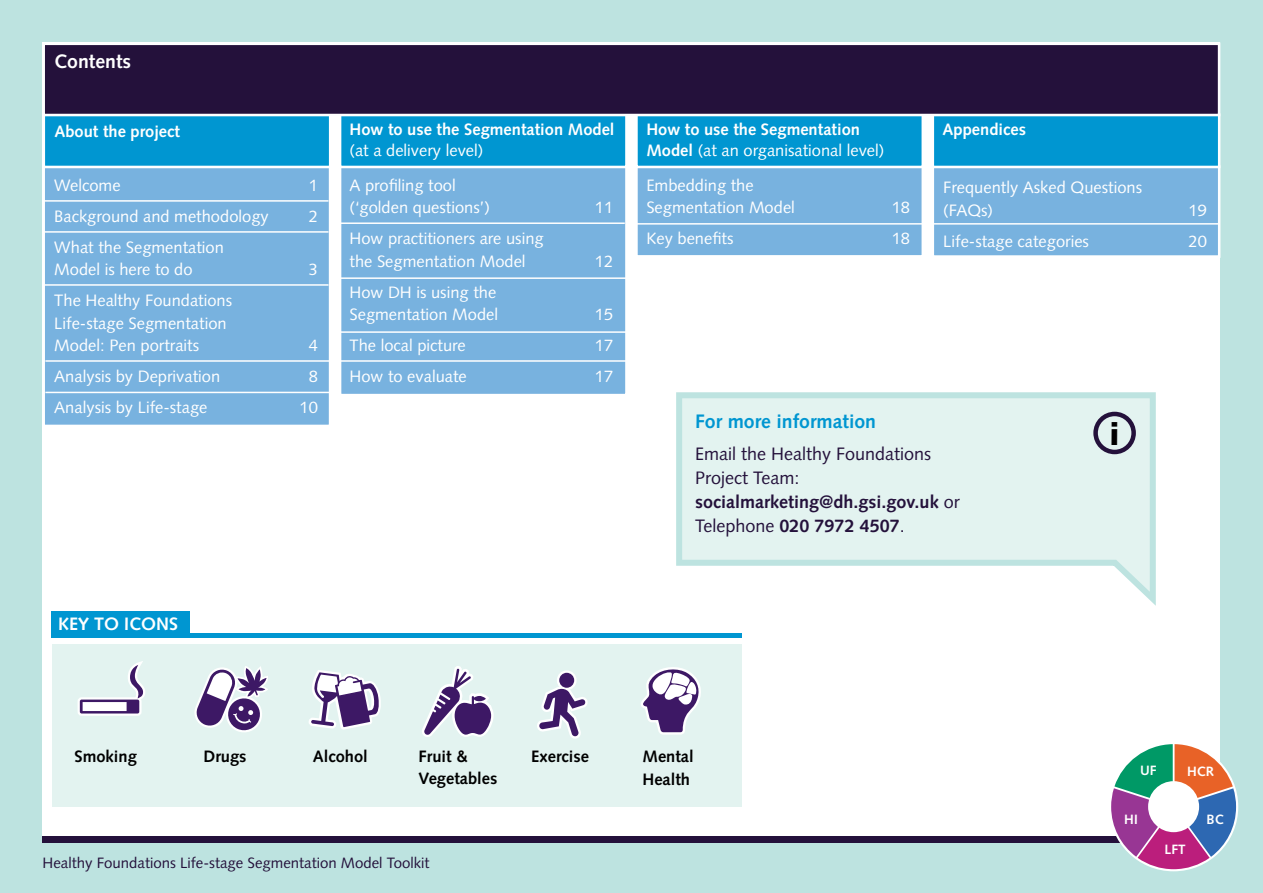
<style>
.page{position:relative;width:1263px;height:893px;background:#bde3e0}
.page>*{position:absolute;margin:0;border:0;box-sizing:border-box;transform-origin:0 0}
.t1{font:900 31.5px "Syntax";color:#000}
.t2{font:700 19.5px "Syntax";color:#0096d1}
.t3{font:700 19.5px "Syntax";color:#fff}
.t4{font:18px/24px "Syntax";color:#24113b}
.t5{font:700 18px "Syntax";color:#fff}
.t6{font:16.5px/22.5px "Syntax";color:#fff}
.t7{font:700 16.5px "Syntax";color:#fff}
.t8{font:700 16.5px/22.5px "Syntax";color:#000}
.t9{font:15px "Syntax";color:#24113b}
.t10{font:700 13.5px "Syntax";color:#fff}
.s1{font-weight:700}
</style>
<div class="page">
<div style="left:43px;top:43px;width:1177px;height:794px;background:#fff"></div>
<div style="left:42px;top:165px;width:289px;height:262px;background:#78b2df;border:3px solid #fff"></div>
<div style="left:339px;top:165px;width:289px;height:231px;background:#78b2df;border:3px solid #fff"></div>
<div style="left:635px;top:165px;width:289px;height:93px;background:#78b2df;border:3px solid #fff"></div>
<div style="left:931px;top:165px;width:289px;height:93px;background:#78b2df;border:3px solid #fff"></div>
<div style="left:931px;top:113px;width:289px;height:55px;background:#0096d1;border:3px solid #fff"></div>
<div style="left:635px;top:113px;width:289px;height:55px;background:#0096d1;border:3px solid #fff"></div>
<div style="left:339px;top:113px;width:289px;height:55px;background:#0096d1;border:3px solid #fff"></div>
<div style="left:43px;top:113px;width:288px;height:55px;background:#0096d1;border:3px solid #fff"></div>
<hr style="left:43px;top:200px;width:285px;height:2px;background:#fff">
<hr style="left:339px;top:222px;width:286px;height:2px;background:#fff">
<hr style="left:43px;top:231px;width:285px;height:2px;background:#fff">
<hr style="left:340px;top:277px;width:286px;height:2px;background:#fff">
<hr style="left:340px;top:331px;width:286px;height:2px;background:#fff">
<hr style="left:341px;top:360px;width:286px;height:2px;background:#fff">
<hr style="left:637px;top:223px;width:286px;height:2px;background:#fff">
<hr style="left:933px;top:223px;width:286px;height:2px;background:#fff">
<hr style="left:43px;top:284px;width:285px;height:2px;background:#fff">
<hr style="left:45px;top:360px;width:286px;height:2px;background:#fff">
<hr style="left:45px;top:392px;width:286px;height:1px;background:#fff">
<div style="left:43px;top:837px;width:1177px;height:6px;background:#24113b"></div>
<svg style="left:1111px;top:744px;width:125px;height:125px"></svg>
<div style="left:1148px;top:781px;width:51px;height:51px;background:#fff;border-radius:50%"></div>
<div style="left:52px;top:644px;width:689px;height:163px;background:#e3f3f0"></div>
<svg style="left:422px;top:666px;width:72px;height:71px"></svg>
<svg style="left:538px;top:670px;width:50px;height:69px"></svg>
<svg style="left:641px;top:667px;width:60px;height:68px"></svg>
<div style="left:78px;top:697px;width:64px;height:19px;border:5px solid #fff;border-radius:2px"></div>
<svg style="left:80px;top:661px;width:65px;height:52px"></svg>
<svg style="left:194px;top:666px;width:73px;height:66px"></svg>
<svg style="left:309px;top:670px;width:72px;height:60px"></svg>
<div style="left:52px;top:611px;width:138px;height:27px;background:#0096d1"></div>
<hr style="left:175px;top:634px;width:566px;height:4px;background:#0096d1">
<div style="left:42px;top:43px;width:1178px;height:73px;background:#24113b;border:3px solid #fff"></div>
<svg style="left:676px;top:392px;width:480px;height:214px"></svg>
<div style="left:1093px;top:412px;width:43px;height:42px;border:4px solid #24113b;border-radius:50%"></div>
<p class="t3" style="left:54px;top:50px;width:78px">Contents</p>
<p class="t7" style="left:54px;top:122px;width:127px">About the project</p>
<p class="t6" style="left:54px;top:174px;width:68px">Welcome</p>
<p class="t6" style="left:309px;top:174px;width:11px">1</p>
<p class="t6" style="left:54px;top:205px;width:216px">Background and methodology</p>
<p class="t6" style="left:309px;top:205px;width:11px">2</p>
<p class="t6" style="left:54px;top:236px;width:171px">What the Segmentation<br>Model is here to do</p>
<p class="t6" style="left:309px;top:258px;width:11px">3</p>
<p class="t6" style="left:54px;top:289px;width:179px">The Healthy Foundations<br>Life-stage Segmentation<br>Model: Pen portraits</p>
<p class="t6" style="left:309px;top:334px;width:11px">4</p>
<p class="t6" style="left:54px;top:365px;width:167px">Analysis by Deprivation</p>
<p class="t6" style="left:309px;top:365px;width:11px">8</p>
<p class="t6" style="left:54px;top:396px;width:155px">Analysis by Life-stage</p>
<p class="t6" style="left:300px;top:396px;width:20px">10</p>
<p class="t7" style="left:350px;top:120px;width:266px">How to use the Segmentation Model</p>
<p class="t6" style="left:350px;top:140px;width:135px">(at a delivery level)</p>
<p class="t6" style="left:350px;top:174px;width:142px">A profiling tool (‘golden questions’)</p>
<p class="t6" style="left:350px;top:227px;width:196px">How practitioners are using the Segmentation Model</p>
<p class="t6" style="left:350px;top:281px;width:150px">How DH is using the<br>Segmentation Model</p>
<p class="t6" style="left:595px;top:196px;width:20px">11</p>
<p class="t6" style="left:595px;top:250px;width:20px">12</p>
<p class="t6" style="left:595px;top:303px;width:20px">15</p>
<p class="t6" style="left:350px;top:334px;width:118px">The local picture</p>
<p class="t6" style="left:595px;top:334px;width:20px">17</p>
<p class="t6" style="left:350px;top:365px;width:119px">How to evaluate</p>
<p class="t6" style="left:595px;top:365px;width:20px">17</p>
<p class="t5" style="left:58px;top:613px;width:78px">Key to icons</p>
<p class="t7" style="left:646px;top:120px;width:215px">How to use the Segmentation</p>
<p class="t7" style="left:942px;top:120px;width:85px">Appendices</p>
<p class="t6" style="left:646px;top:140px;width:239px"><span class="s1">Model</span> (at an organisational level)</p>
<p class="t6" style="left:646px;top:174px;width:150px">Embedding the<br>Segmentation Model</p>
<p class="t6" style="left:892px;top:196px;width:20px">18</p>
<p class="t6" style="left:943px;top:176px;width:200px">Frequently Asked Questions (FAQs)</p>
<p class="t6" style="left:1188px;top:199px;width:20px">19</p>
<p class="t6" style="left:646px;top:227px;width:89px">Key benefits</p>
<p class="t6" style="left:892px;top:227px;width:20px">18</p>
<p class="t6" style="left:943px;top:230px;width:147px">Life-stage categories</p>
<p class="t6" style="left:1188px;top:230px;width:20px">20</p>
<p class="t2" style="left:695px;top:410px;width:182px">For more information</p>
<p class="t4" style="left:695px;top:442px;width:266px">Email the Healthy Foundations<br>Project Team: <span class="s1">socialmarketing@dh.gsi.gov.uk</span> or<br>Telephone <span class="s1">020 7972 4507</span>.</p>
<h1 class="t1" style="left:1110px;top:415px;width:11px">i</h1>
<p class="t8" style="left:74px;top:745px;width:64px">Smoking</p>
<p class="t8" style="left:204px;top:745px;width:45px">Drugs</p>
<p class="t8" style="left:313px;top:745px;width:57px">Alcohol</p>
<p class="t8" style="left:419px;top:745px;width:80px">Fruit &amp;<br>Vegetables</p>
<p class="t8" style="left:531px;top:745px;width:59px">Exercise</p>
<p class="t8" style="left:642px;top:745px;width:53px">Mental<br>Health</p>
<p class="t9" style="left:43px;top:854px;width:389px">Healthy Foundations Life-stage Segmentation Model Toolkit</p>
<p class="t10" style="left:1140px;top:763px;width:18px">UF</p>
<p class="t10" style="left:1124px;top:811px;width:15px">HI</p>
<p class="t10" style="left:1187px;top:763px;width:28px">HCR</p>
<p class="t10" style="left:1207px;top:812px;width:19px">BC</p>
<p class="t10" style="left:1165px;top:841px;width:23px">LFT</p>
</div>
